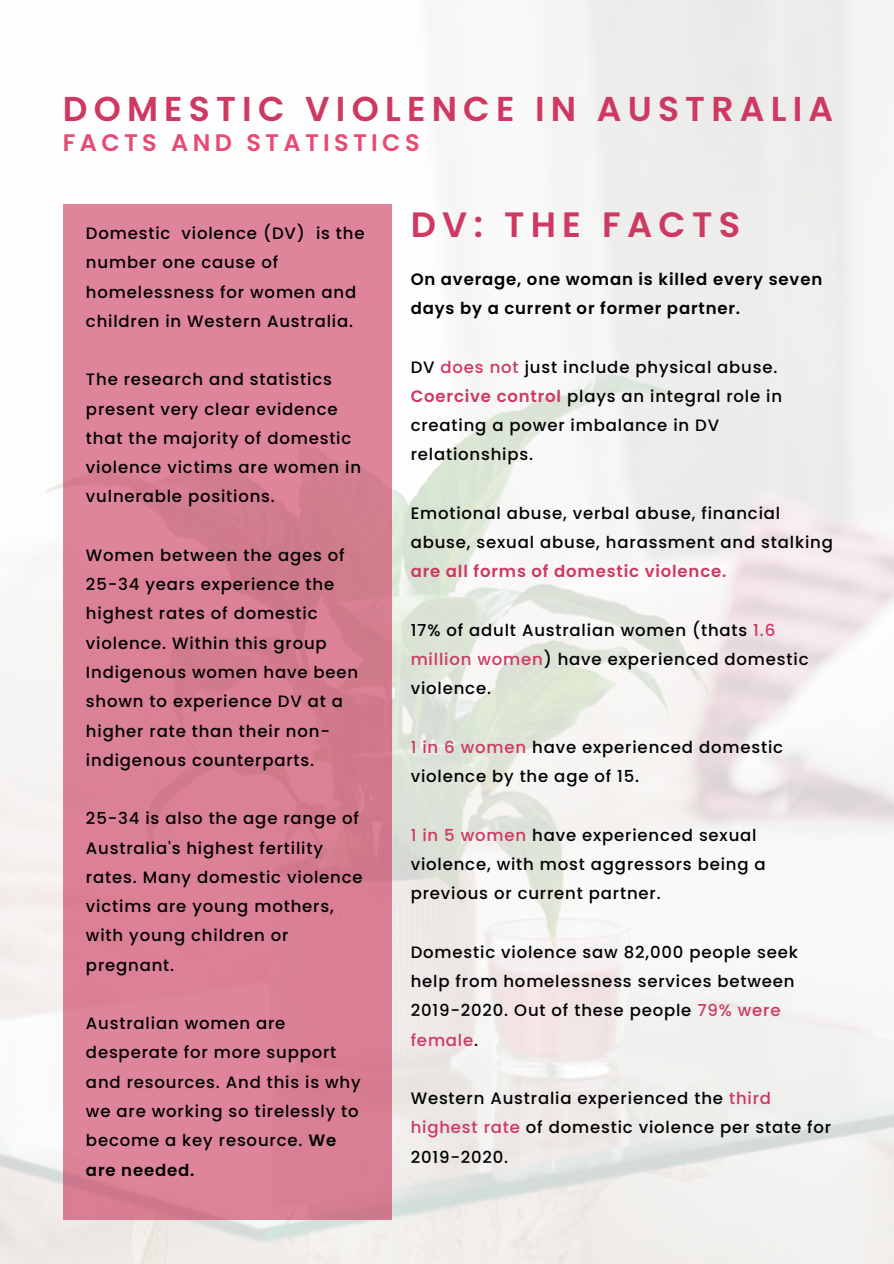
<style>
.page{position:relative;width:894px;height:1264px;background:#fff}
.page>*{position:absolute;margin:0;border:0;box-sizing:border-box;transform-origin:0 0}
.t1{font:600 35.25px "Poppins";letter-spacing:.18em;color:#ce3861}
.t2{font:600 34.5px "Poppins";letter-spacing:.18em;color:#ce3861}
.t3{font:600 24px "Poppins";letter-spacing:.18em;color:#e64c73}
.t4{font:500 16.5px/29.2px "Poppins";letter-spacing:.05em;color:#000}
.t5{font:600 16.5px/29.2px "Poppins";letter-spacing:.05em;color:#000}
.t6{font:600 16.5px "Poppins";letter-spacing:.05em;color:#ce3861}
.s1{font-weight:600}
.s2{color:#ce3861}
.s3{font-weight:600;color:#ce3861}
</style>
<div class="page">
<div style="left:63px;top:204px;width:328px;height:1015px;background:#db8197"></div>
<h2 class="t2" style="left:63px;top:84px;width:771px">DOMESTIC VIOLENCE IN AUSTRALIA</h2>
<h3 class="t3" style="left:63px;top:126px;width:358px">FACTS AND STATISTICS</h3>
<p class="t4" style="left:86px;top:219px;width:280px">Domestic violence (DV) is the number one cause of homelessness for women and children in Western Australia.</p>
<p class="t4" style="left:86px;top:365px;width:276px">The research and statistics present very clear evidence that the majority of domestic violence victims are women in vulnerable positions.</p>
<p class="t4" style="left:86px;top:540px;width:274px">Women between the ages of<br>25-34 years experience the highest rates of domestic violence. Within this group<br>Indigenous women have been shown to experience DV at a higher rate than their non&shy;indigenous counterparts.</p>
<p class="t4" style="left:86px;top:804px;width:278px">25-34 is also the age range of<br>Australia's highest fertility rates. Many domestic violence victims are young mothers, with young children or pregnant.</p>
<p class="t4" style="left:86px;top:1008px;width:276px">Australian women are desperate for more support and resources. And this is why we are working so tirelessly to become a key resource. <span class="s1">We are needed.</span></p>
<h1 class="t1" style="left:410px;top:199px;width:331px">DV: THE FACTS</h1>
<p class="t5" style="left:410px;top:264px;width:413px">On average, one woman is killed every seven days by a current or former partner.</p>
<p class="t4" style="left:410px;top:352px;width:373px">DV <span class="s2">does not</span> just include physical abuse.<br><span class="s3">Coercive control</span> plays an integral role in creating a power imbalance in DV relationships.</p>
<p class="t4" style="left:410px;top:498px;width:423px">Emotional abuse, verbal abuse, financial abuse, sexual abuse, harassment and stalking</p>
<p class="t6" style="left:410px;top:560px;width:317px">are all forms of domestic violence.</p>
<p class="t4" style="left:410px;top:615px;width:399px">17% of adult Australian women (thats <span class="s2">1.6 million women</span>) have experienced domestic violence.</p>
<p class="t4" style="left:410px;top:732px;width:374px"><span class="s2">1 in 6 women</span> have experienced domestic violence by the age of 15.</p>
<p class="t4" style="left:410px;top:820px;width:356px"><span class="s2">1 in 5 women</span> have experienced sexual violence, with most aggressors being a previous or current partner.</p>
<p class="t4" style="left:410px;top:937px;width:388px">Domestic violence saw 82,000 people seek help from homelessness services between<br>2019-2020. Out of these people <span class="s2">79% were female</span>.</p>
<p class="t4" style="left:410px;top:1083px;width:422px">Western Australia experienced the <span class="s2">third highest rate</span> of domestic violence per state for<br>2019-2020.</p>
</div>
